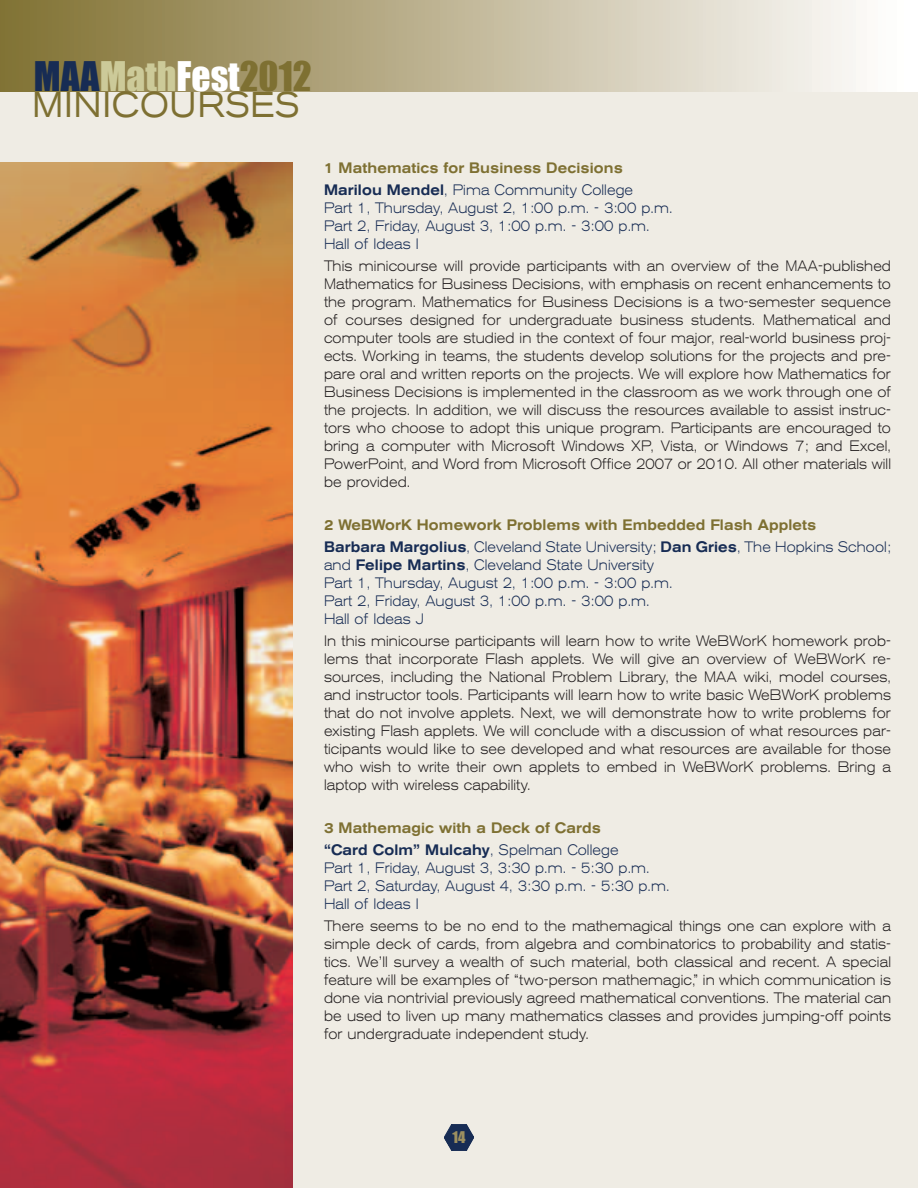
<style>
.page{position:relative;width:918px;height:1188px;background:#efece4}
.page>*{position:absolute;margin:0;border:0;box-sizing:border-box;transform-origin:0 0}
.t1{font:37.5px "Impact";color:#ccca99}
.t2{font:expanded 35.4px "Akzidenz Grotesk BE";letter-spacing:.02em;color:#7e7032;scale:.85 1}
.t3{font:300 expanded 15px/18px "Akzidenz Grotesk BE";letter-spacing:.01em;color:#231f20;text-align:justify;scale:.85 1}
.t4{font:300 expanded 15px/18px "Akzidenz Grotesk BE";letter-spacing:.01em;color:#172c54;scale:.85 1}
.t5{font:500 expanded 15px/21.8px "Akzidenz Grotesk BE";letter-spacing:.01em;color:#7e7032;scale:.85 1}
.t6{font:14.85px "Impact";color:#9d9060}
.s1{color:#172c54}
.s2{color:#fff}
.s3{color:#7e7032}
.s4{font-weight:300;color:#172c54}
.s5{font-weight:500}
</style>
<div class="page">
<svg style="left:444px;top:1124px;width:30px;height:27px"></svg>
<div style="left:0;top:0;width:918px;height:92px;background:linear-gradient(to right,#807031,#fff)"></div>
<img style="left:0;top:162px;width:292px;height:1026px">
<h1 class="t1" style="left:34px;top:47px;width:279px"><span class="s1">MAA</span>Math<span class="s2">Fest</span><span class="s3">2012</span></h1>
<h2 class="t2" style="left:33px;top:84px;width:316px">MINICOURSES</h2>
<p class="t5" style="left:324px;top:157px;width:365px">1 Mathematics for Business Decisions<br><span class="s1">Marilou Mendel</span><span class="s4">, Pima Community College</span></p>
<p class="t4" style="left:324px;top:199px;width:412px">Part 1, Thursday, August 2, 1:00 p.m. - 3:00 p.m.<br>Part 2, Friday, August 3, 1:00 p.m. - 3:00 p.m.<br>Hall of Ideas I</p>
<p class="t3" style="left:324px;top:257px;width:669px">This minicourse will provide participants with an overview of the MAA-published Mathematics for Business Decisions, with emphasis on recent enhancements to the program. Mathematics for Business Decisions is a two-semester sequence of courses designed for undergraduate business students. Mathematical and computer tools are studied in the context of four major, real-world business proj&shy;ects. Working in teams, the students develop solutions for the projects and pre&shy;pare oral and written reports on the projects. We will explore how Mathematics for Business Decisions is implemented in the classroom as we work through one of the projects. In addition, we will discuss the resources available to assist instruc&shy;tors who choose to adopt this unique program. Participants are encouraged to bring a computer with Microsoft Windows XP, Vista, or Windows 7; and Excel, PowerPoint, and Word from Microsoft Office 2007 or 2010. All other materials will be provided.</p>
<p class="t5" style="left:324px;top:514px;width:669px">2 WeBWorK Homework Problems with Embedded Flash Applets<br><span class="s1">Barbara Margolius</span><span class="s4">, Cleveland State University;</span> <span class="s1">Dan Gries</span><span class="s4">, The Hopkins School;</span></p>
<p class="t4" style="left:324px;top:556px;width:412px">and <span class="s5">Felipe Martins</span>, Cleveland State University Part 1, Thursday, August 2, 1:00 p.m. - 3:00 p.m.<br>Part 2, Friday, August 3, 1:00 p.m. - 3:00 p.m.<br>Hall of Ideas J</p>
<p class="t3" style="left:324px;top:632px;width:669px">In this minicourse participants will learn how to write WeBWorK homework prob&shy;lems that incorporate Flash applets. We will give an overview of WeBWorK re&shy;sources, including the National Problem Library, the MAA wiki, model courses, and instructor tools. Participants will learn how to write basic WeBWorK problems that do not involve applets. Next, we will demonstrate how to write problems for existing Flash applets. We will conclude with a discussion of what resources par&shy;ticipants would like to see developed and what resources are available for those who wish to write their own applets to embed in WeBWorK problems. Bring a laptop with wireless capability.</p>
<p class="t5" style="left:324px;top:818px;width:348px">3 Mathemagic with a Deck of Cards <span class="s1">“Card Colm” Mulcahy</span><span class="s4">, Spelman College</span></p>
<p class="t4" style="left:324px;top:859px;width:408px">Part 1, Friday, August 3, 3:30 p.m. - 5:30 p.m.<br>Part 2, Saturday, August 4, 3:30 p.m. - 5:30 p.m.<br>Hall of Ideas I</p>
<p class="t3" style="left:324px;top:917px;width:669px">There seems to be no end to the mathemagical things one can explore with a simple deck of cards, from algebra and combinatorics to probability and statis&shy;tics. We’ll survey a wealth of such material, both classical and recent. A special feature will be examples of “two-person mathemagic,” in which communication is done via nontrivial previously agreed mathematical conventions. The material can be used to liven up many mathematics classes and provides jumping-off points for undergraduate independent study.</p>
<p class="t6" style="left:452px;top:1126px;width:15px">14</p>
</div>
